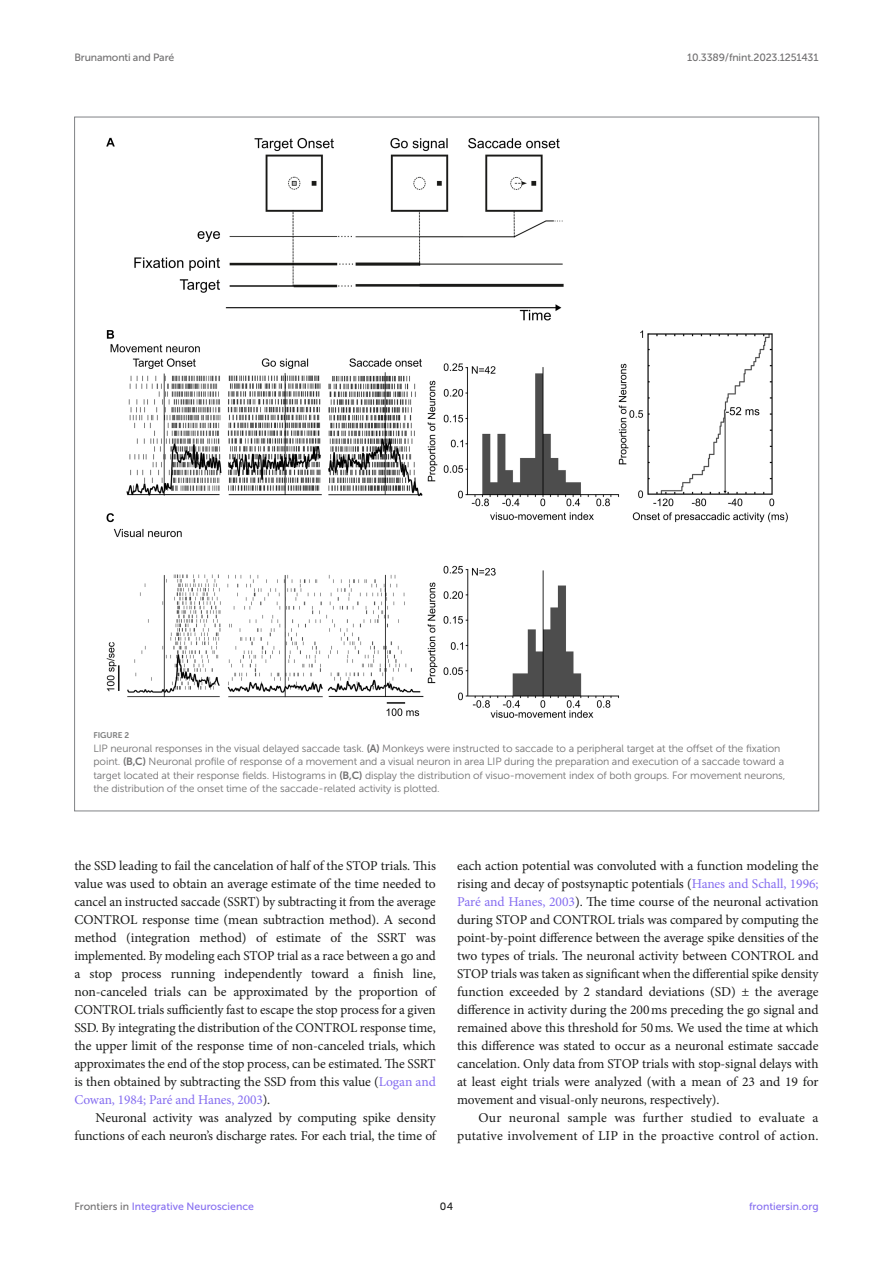
<style>
.page{position:relative;width:893px;height:1263px;background:#fff}
.page>*{position:absolute;margin:0;border:0;box-sizing:border-box;transform-origin:0 0}
.TEXT{font:13.5px/18px "Minion Pro";color:#1b1c1b;text-align:right}
.TEXT_FLUSH{font:13.5px/18px "Minion Pro";letter-spacing:-.005em;color:#1b1c1b;text-align:justify}
.TEXT-2{font:13.5px/18px "Minion Pro";letter-spacing:.02em;color:#1b1c1b;text-align:right}
.FIG_LEG{font:10.5px/13.5px "Museo Sans 300";letter-spacing:-.01em;color:#706f70}
.t1{font:10.5px "Museo Sans 500";color:#856df0}
.t2{font:10.5px "Museo Sans 500";letter-spacing:-.015em;color:#706f70}
.t3{font:10.5px "Museo Sans 500";color:#1b1c1b}
.FIG_HD{font:8.25px "Museo Sans 700";letter-spacing:-.01em;color:#7e7f7f}
.s1{font-family:"Museo Sans 700"}
.s2{color:#856df0}
.s3{color:#706f70}
</style>
<div class="page">
<img style="left:106px;top:137px;width:682px;height:581px">
<p class="t2" style="left:74px;top:51px;width:101px">Brunamonti and Paré</p>
<p class="t2" style="left:687px;top:51px;width:133px">10.3389/fnint.2023.1251431</p>
<p class="FIG_HD" style="left:94px;top:730px;width:37px">FIGURE 2</p>
<p class="FIG_LEG" style="left:94px;top:741px;width:693px">LIP neuronal responses in the visual delayed saccade task. <span class="s1">(A)</span> Monkeys were instructed to saccade to a peripheral target at the offset of the fixation point. <span class="s1">(B,C)</span> Neuronal profile of response of a movement and a visual neuron in area LIP during the preparation and execution of a saccade toward a target located at their response fields. Histograms in <span class="s1">(B,C)</span> display the distribution of visuo-movement index of both groups. For movement neurons, the distribution of the onset time of the saccade-related activity is plotted.</p>
<p class="TEXT_FLUSH" style="left:74px;top:857px;width:363px">the SSD leading to fail the cancelation of half of the STOP trials. This value was used to obtain an average estimate of the time needed to cancel an instructed saccade (SSRT) by subtracting it from the average CONTROL response time (mean subtraction method). A second method (integration method) of estimate of the SSRT was implemented. By modeling each STOP trial as a race between a go and a stop process running independently toward a finish line, non-canceled trials can be approximated by the proportion of CONTROL trials sufficiently fast to escape the stop process for a given SSD. By integrating the distribution of the CONTROL response time, the upper limit of the response time of non-canceled trials, which approximates the end of the stop process, can be estimated. The SSRT is then obtained by subtracting the SSD from this value (<span class="s2">Logan and Cowan, 1984; Paré and Hanes, 2003</span>).</p>
<p class="TEXT" style="left:74px;top:1109px;width:363px">Neuronal activity was analyzed by computing spike density functions of each neuron’s discharge rates. For each trial, the time of</p>
<p class="TEXT" style="left:457px;top:857px;width:363px;text-align:justify">each action potential was convoluted with a function modeling the rising and decay of postsynaptic potentials (<span class="s2">Hanes and Schall, 1996; Paré and Hanes, 2003</span>). The time course of the neuronal activation during STOP and CONTROL trials was compared by computing the point-by-point difference between the average spike densities of the two types of trials. The neuronal activity between CONTROL and STOP trials was taken as significant when the differential spike density function exceeded by 2 standard deviations (SD) ± the average difference in activity during the 200ms preceding the go signal and remained above this threshold for 50ms. We used the time at which this difference was stated to occur as a neuronal estimate saccade cancelation. Only data from STOP trials with stop-signal delays with at least eight trials were analyzed (with a mean of 23 and 19 for movement and visual-only neurons, respectively).</p>
<p class="TEXT-2" style="left:457px;top:1109px;width:363px">Our neuronal sample was further studied to evaluate a putative involvement of LIP in the proactive control of action.</p>
<p class="t1" style="left:74px;top:1200px;width:181px"><span class="s3">Frontiers in</span> Integrative Neuroscience</p>
<p class="t3" style="left:440px;top:1200px;width:15px">04</p>
<p class="t1" style="left:749px;top:1200px;width:71px">frontiersin.org</p>
</div>
